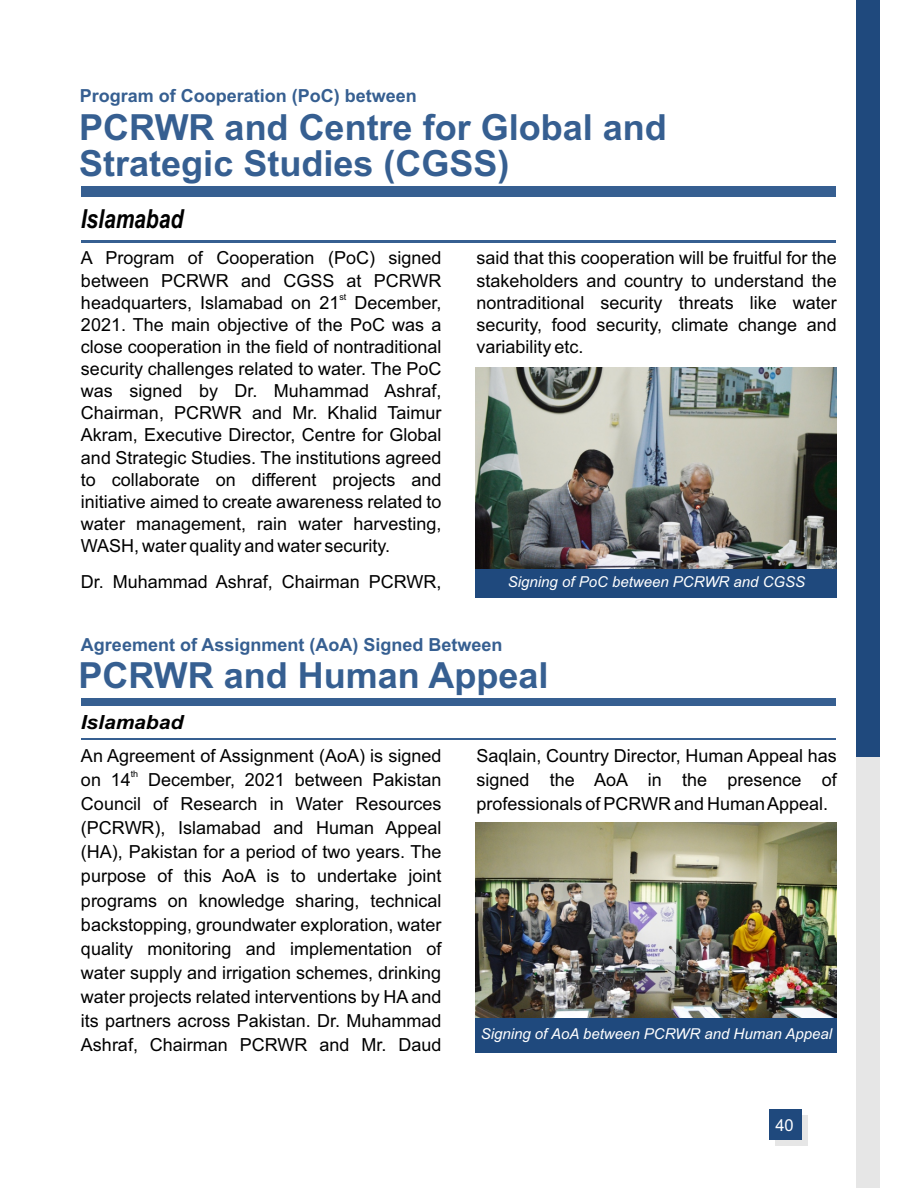
<style>
.page{position:relative;width:918px;height:1188px;background:#fff}
.page>*{position:absolute;margin:0;border:0;box-sizing:border-box;transform-origin:0 0}
.t1{font:700 36px/36.2px "Arial";color:#365f91}
.t2{font:italic 700 26.25px "Arial";color:#000;scale:.8 1}
.t3{font:italic 700 19.5px "Arial";color:#000;scale:1.07 1}
.t4{font:18px/22px "Arial";color:#000;text-align:justify}
.t5{font:700 18px "Arial";color:#365f91}
.t6{font:16.5px "Arial";color:#fff}
.t7{font:italic 15px "Arial";color:#fff}
.t8{font:9px "Arial";color:#000}
</style>
<div class="page">
<div style="left:81px;top:187px;width:755px;height:10px;background:#365f91"></div>
<hr style="left:81px;top:240px;width:755px;height:3px;background:#365f91">
<div style="left:81px;top:698px;width:754px;height:8px;background:#365f91"></div>
<hr style="left:81px;top:738px;width:754px;height:2px;background:#365f91">
<div style="left:856px;top:0;width:24px;height:1188px;background:#1f497d"></div>
<div style="left:856px;top:757px;width:24px;height:431px;background:#e6e6e6"></div>
<img style="left:475px;top:368px;width:362px;height:201px">
<img style="left:475px;top:822px;width:362px;height:196px">
<div style="left:775px;top:1115px;width:33px;height:31px;background:#e6e6e6"></div>
<div style="left:769px;top:1109px;width:32px;height:31px;background:#1f497d"></div>
<div style="left:475px;top:569px;width:362px;height:28px;background:#1f497d"></div>
<div style="left:475px;top:1018px;width:362px;height:35px;background:#1f497d"></div>
<p class="t5" style="left:80px;top:89px;width:339px">Program of Cooperation (PoC) between</p>
<h1 class="t1" style="left:79px;top:112px;width:589px">PCRWR and Centre for Global and<br>Strategic Studies (CGSS)</h1>
<h2 class="t2" style="left:81px;top:209px;width:130px">Islamabad</h2>
<p class="t4" style="left:81px;top:249px;width:362px">A Program of Cooperation (PoC) signed between PCRWR and CGSS at PCRWR</p>
<p class="t8" style="left:339px;top:293px;width:9px">st</p>
<p class="t4" style="left:81px;top:293px;width:362px">headquarters, Islamabad on 21 December, 2021. The main objective of the PoC was a close cooperation in the field of nontraditional security challenges related to water. The PoC was signed by Dr. Muhammad Ashraf, Chairman, PCRWR and Mr. Khalid Taimur Akram, Executive Director, Centre for Global and Strategic Studies. The institutions agreed to collaborate on different projects and initiative aimed to create awareness related to water management, rain water harvesting, WASH, water quality and water security.</p>
<p class="t4" style="left:81px;top:573px;width:362px">Dr. Muhammad Ashraf, Chairman PCRWR,</p>
<p class="t4" style="left:476px;top:249px;width:362px">said that this cooperation will be fruitful for the stakeholders and country to understand the nontraditional security threats like water security, food security, climate change and variability etc.</p>
<p class="t7" style="left:508px;top:576px;width:299px">Signing of PoC between PCRWR and CGSS</p>
<p class="t5" style="left:81px;top:638px;width:423px">Agreement of Assignment (AoA) Signed Between</p>
<h1 class="t1" style="left:78px;top:661px;width:472px">PCRWR and Human Appeal</h1>
<p class="t3" style="left:81px;top:715px;width:97px">Islamabad</p>
<p class="t4" style="left:81px;top:746px;width:362px">An Agreement of Assignment (AoA) is signed</p>
<p class="t8" style="left:131px;top:770px;width:9px">th</p>
<p class="t4" style="left:81px;top:769px;width:362px;line-height:24.2px">on 14 December, 2021 between Pakistan Council of Research in Water Resources (PCRWR), Islamabad and Human Appeal (HA), Pakistan for a period of two years. The purpose of this AoA is to undertake joint programs on knowledge sharing, technical backstopping, groundwater exploration, water quality monitoring and implementation of water supply and irrigation schemes, drinking water projects related interventions by HA and its partners across Pakistan. Dr. Muhammad Ashraf, Chairman PCRWR and Mr. Daud</p>
<p class="t4" style="left:476px;top:745px;width:362px;line-height:24.2px">Saqlain, Country Director, Human Appeal has signed the AoA in the presence of professionals of PCRWR and Human Appeal.</p>
<p class="t7" style="left:481px;top:1028px;width:353px">Signing of AoA between PCRWR and Human Appeal</p>
<p class="t6" style="left:775px;top:1119px;width:20px">40</p>
</div>
